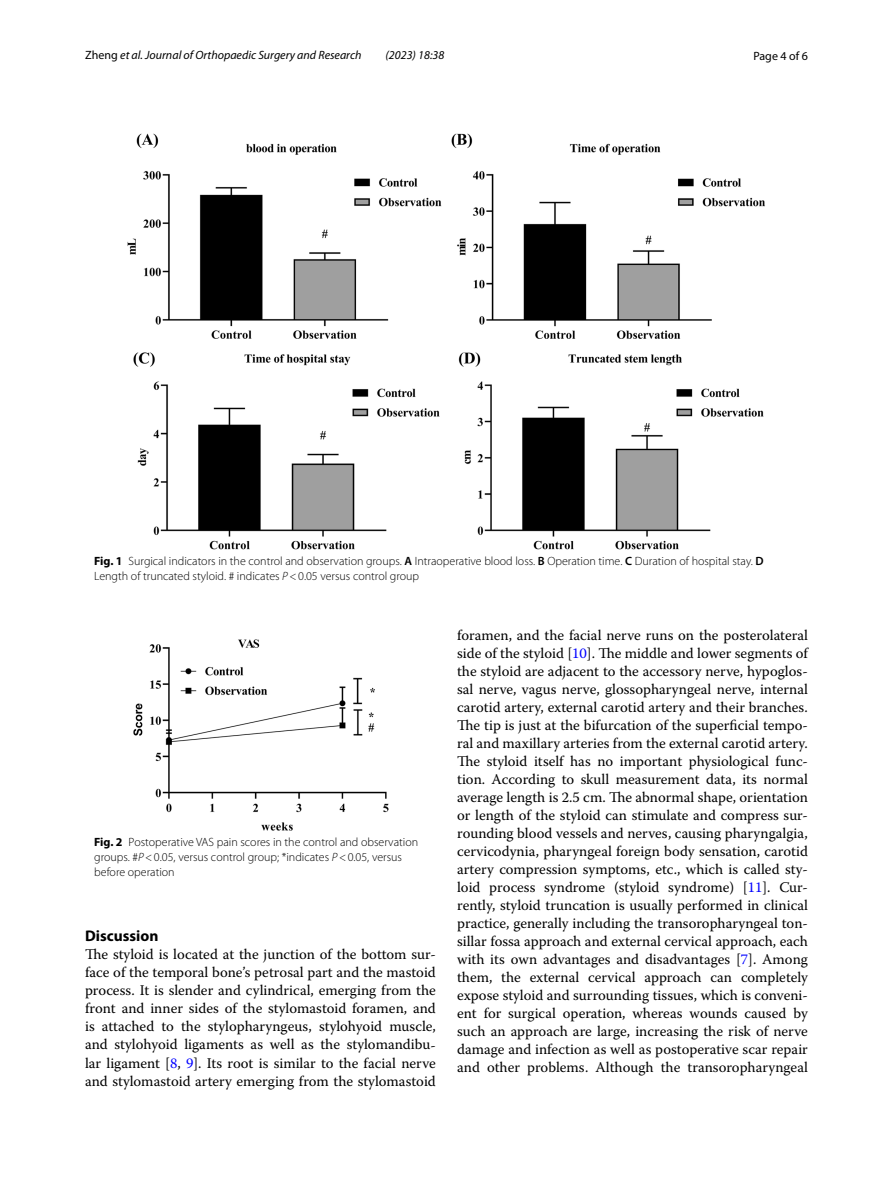
<style>
.page{position:relative;width:893px;height:1187px;background:#fff}
.page>*{position:absolute;margin:0;border:0;box-sizing:border-box;transform-origin:0 0}
.t1{font:700 15.45px "Myriad Pro";color:#000}
.t2{font:14.7px/18px "Warnock Pro";color:#000;text-align:justify}
.t3{font:300 12px/15px "Myriad Pro";color:#000}
.t4{font:italic 12px "Myriad Pro";color:#000}
.t5{font:12px "Myriad Pro";color:#000}
.s1{font-style:normal}
.s2{font-weight:700}
.s3{font-weight:600}
.s4{font-style:italic}
.s5{color:#00f}
</style>
<div class="page">
<img style="left:128px;top:133px;width:637px;height:416px">
<img style="left:133px;top:640px;width:255px;height:190px">
<p class="t4" style="left:85px;top:48px;width:278px"><span class="s1">Zheng</span> et al. Journal of Orthopaedic Surgery and Research</p>
<p class="t4" style="left:386px;top:48px;width:60px">(2023) 18:38</p>
<p class="t5" style="left:753px;top:48px;width:56px">Page 4 of 6</p>
<p class="t3" style="left:94px;top:553px;width:671px"><span class="s2">Fig. 1</span> Surgical indicators in the control and observation groups. <span class="s3">A</span> Intraoperative blood loss. <span class="s3">B</span> Operation time. <span class="s3">C</span> Duration of hospital stay. <span class="s3">D<br></span>Length of truncated styloid. # indicates <span class="s4">P</span>&lt;0.05 versus control group</p>
<p class="t3" style="left:94px;top:834px;width:325px"><span class="s2">Fig. 2</span> Postoperative VAS pain scores in the control and observation groups. #<span class="s4">P</span>&lt;0.05, versus control group; *indicates <span class="s4">P</span>&lt;0.05, versus before operation</p>
<p class="t1" style="left:85px;top:926px;width:75px">Discussion</p>
<p class="t2" style="left:85px;top:945px;width:352px">The styloid is located at the junction of the bottom sur&shy;face of the temporal bone’s petrosal part and the mastoid process. It is slender and cylindrical, emerging from the front and inner sides of the stylomastoid foramen, and is attached to the stylopharyngeus, stylohyoid muscle, and stylohyoid ligaments as well as the stylomandibu&shy;lar ligament [<span class="s5">8</span>, <span class="s5">9</span>]. Its root is similar to the facial nerve and stylomastoid artery emerging from the stylomastoid</p>
<p class="t2" style="left:457px;top:626px;width:352px">foramen, and the facial nerve runs on the posterolateral side of the styloid [<span class="s5">10</span>]. The middle and lower segments of the styloid are adjacent to the accessory nerve, hypoglos&shy;sal nerve, vagus nerve, glossopharyngeal nerve, internal carotid artery, external carotid artery and their branches.<br>The tip is just at the bifurcation of the superficial tempo&shy;ral and maxillary arteries from the external carotid artery.<br>The styloid itself has no important physiological func&shy;tion. According to skull measurement data, its normal average length is 2.5 cm. The abnormal shape, orientation or length of the styloid can stimulate and compress sur&shy;rounding blood vessels and nerves, causing pharyngalgia, cervicodynia, pharyngeal foreign body sensation, carotid artery compression symptoms, etc., which is called sty&shy;loid process syndrome (styloid syndrome) [<span class="s5">11</span>]. Cur&shy;rently, styloid truncation is usually performed in clinical practice, generally including the transoropharyngeal ton&shy;sillar fossa approach and external cervical approach, each with its own advantages and disadvantages [<span class="s5">7</span>]. Among them, the external cervical approach can completely expose styloid and surrounding tissues, which is conveni&shy;ent for surgical operation, whereas wounds caused by such an approach are large, increasing the risk of nerve damage and infection as well as postoperative scar repair and other problems. Although the transoropharyngeal</p>
</div>
